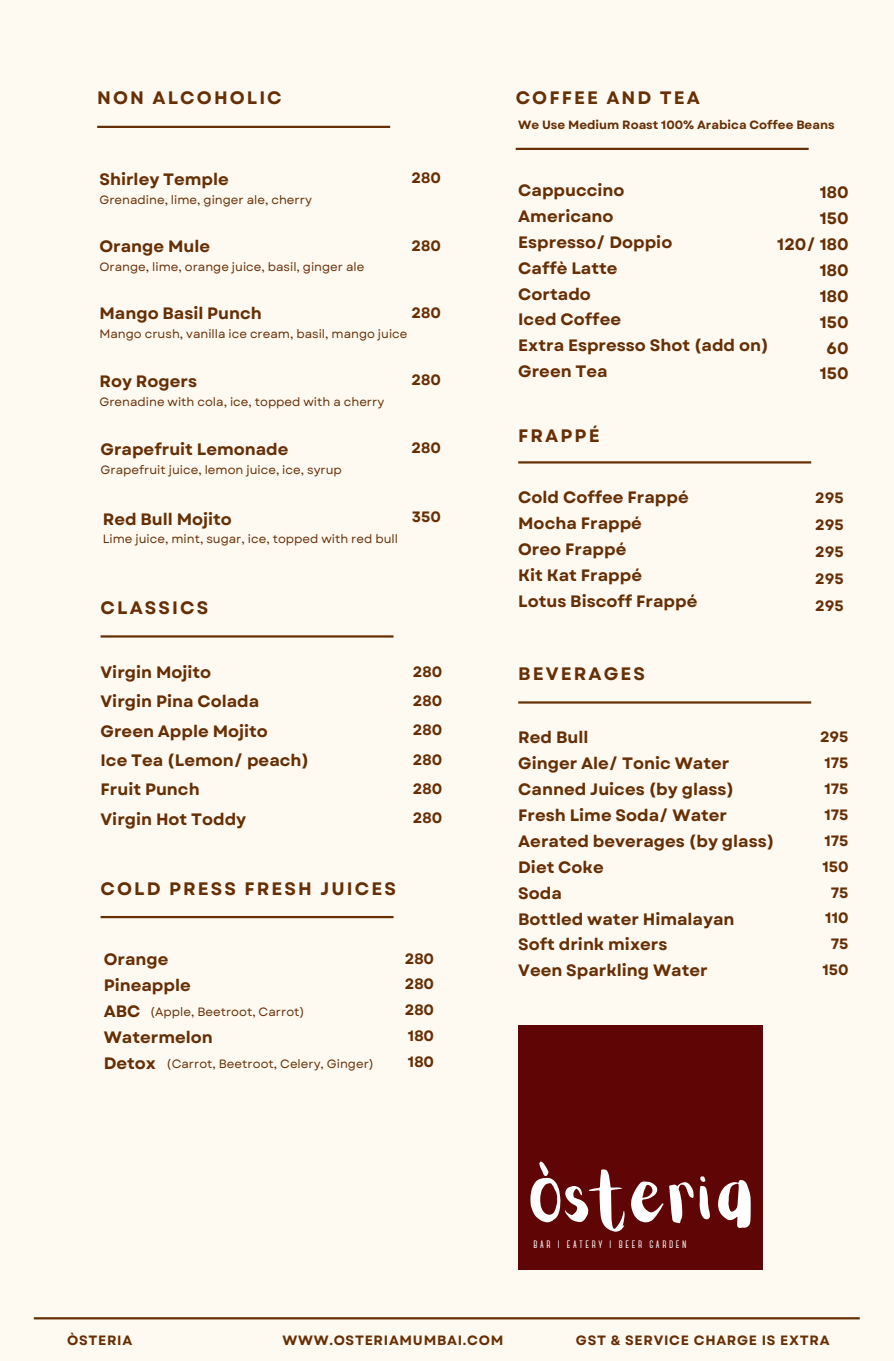
<style>
.page{position:relative;width:894px;height:1361px;background:#fff}
.page>*{position:absolute;margin:0;border:0;box-sizing:border-box;transform-origin:0 0}
.t1{font:59.55px "Aloja Extended";color:#fff}
.t2{font:700 18px "Garet";letter-spacing:.115em;color:#662f06}
.t3{font:700 16.5px/25.8px "Garet";color:#662f06}
.t4{font:700 15px/25.8px "Garet";color:#662f06;text-align:justify}
.t5{font:700 13.5px "Garet";letter-spacing:.055em;color:#662f06}
.t6{font:700 13.5px "Canter";letter-spacing:.19em;color:#fff}
.t7{font:12px "Garet";color:#662f06}
.t8{font:700 12px "Garet";color:#662f06}
</style>
<div class="page">
<div style="left:0;top:0;width:893px;height:1360px;background:#fffaf1"></div>
<hr style="left:34px;top:1316px;width:825px;height:3px;background:#662f06">
<hr style="left:100px;top:635px;width:293px;height:2px;background:#662f06">
<hr style="left:518px;top:701px;width:293px;height:2px;background:#662f06">
<hr style="left:515px;top:148px;width:293px;height:2px;background:#662f06">
<hr style="left:97px;top:126px;width:293px;height:2px;background:#662f06">
<div style="left:518px;top:1025px;width:244px;height:244px;background:#600505"></div>
<hr style="left:100px;top:915px;width:293px;height:3px;background:#662f06">
<hr style="left:518px;top:461px;width:293px;height:2px;background:#662f06">
<h3 class="t2" style="left:97px;top:85px;width:186px">NON ALCOHOLIC</h3>
<h3 class="t3" style="left:99px;top:166px;width:131px">Shirley Temple</h3>
<h5 class="t7" style="left:99px;top:191px;width:214px">Grenadine, lime, ginger ale, cherry</h5>
<p class="t3" style="left:99px;top:233px;width:112px">Orange Mule</p>
<p class="t7" style="left:99px;top:258px;width:266px">Orange, lime, orange juice, basil, ginger ale</p>
<p class="t4" style="left:411px;top:164px;width:31px">280</p>
<h2 class="t4" style="left:411px;top:232px;width:31px">280</h2>
<h4 class="t3" style="left:99px;top:300px;width:164px">Mango Basil Punch</h4>
<h4 class="t4" style="left:411px;top:299px;width:31px">280</h4>
<h4 class="t7" style="left:99px;top:325px;width:309px">Mango crush, vanilla ice cream, basil, mango juice</h4>
<h5 class="t3" style="left:99px;top:368px;width:99px">Roy Rogers</h5>
<h2 class="t7" style="left:99px;top:393px;width:286px">Grenadine with cola, ice, topped with a cherry</h2>
<h5 class="t4" style="left:411px;top:367px;width:31px">280</h5>
<p class="t3" style="left:100px;top:436px;width:189px">Grapefruit Lemonade</p>
<h3 class="t7" style="left:100px;top:461px;width:243px">Grapefruit juice, lemon juice, ice, syrup</h3>
<h3 class="t4" style="left:411px;top:435px;width:31px">280</h3>
<h2 class="t3" style="left:103px;top:506px;width:131px">Red Bull Mojito</h2>
<h6 class="t7" style="left:103px;top:530px;width:297px">Lime juice, mint, sugar, ice, topped with red bull</h6>
<h5 class="t4" style="left:412px;top:504px;width:31px">350</h5>
<h5 class="t2" style="left:100px;top:594px;width:109px">CLASSICS</h5>
<p class="t3" style="left:100px;top:657px;width:210px;line-height:29.2px">Virgin Mojito<br>Virgin Pina Colada<br>Green Apple Mojito<br>Ice Tea (Lemon/ peach)<br>Fruit Punch<br>Virgin Hot Toddy</p>
<h3 class="t4" style="left:412px;top:657px;width:31px;line-height:29.2px">280<br>280<br>280<br>280<br>280<br>280</h3>
<h2 class="t2" style="left:100px;top:875px;width:297px">COLD PRESS FRESH JUICES</h2>
<h3 class="t3" style="left:104px;top:946px;width:111px">Orange<br>Pineapple<br>ABC<br>Watermelon<br>Detox</h3>
<h5 class="t4" style="left:404px;top:945px;width:31px">280<br>280<br>280<br>180</h5>
<h1 class="t7" style="left:150px;top:1002px;width:156px">(Apple, Beetroot, Carrot)</h1>
<h5 class="t7" style="left:166px;top:1054px;width:209px">(Carrot, Beetroot, Celery, Ginger)</h5>
<h5 class="t4" style="left:408px;top:1048px;width:28px">180</h5>
<h5 class="t2" style="left:515px;top:85px;width:186px">COFFEE AND TEA</h5>
<p class="t8" style="left:518px;top:116px;width:318px">We Use Medium Roast 100% Arabica Coffee Beans</p>
<p class="t3" style="left:518px;top:177px;width:252px">Cappuccino<br>Americano<br>Espresso/ Doppio<br>Caffè Latte<br>Cortado<br>Iced Coffee<br>Extra Espresso Shot (add on)<br>Green Tea</p>
<h3 class="t3" style="left:777px;top:179px;width:73px;text-align:right">180<br>150<br>120/ 180<br>180<br>180<br>150<br>60<br>150</h3>
<h5 class="t2" style="left:518px;top:422px;width:83px">FRAPPÉ</h5>
<h3 class="t3" style="left:518px;top:484px;width:181px">Cold Coffee Frappé<br>Mocha Frappé<br>Oreo Frappé<br>Kit Kat Frappé<br>Lotus Biscoff Frappé</h3>
<h5 class="t2" style="left:518px;top:660px;width:128px">BEVERAGES</h5>
<h2 class="t4" style="left:815px;top:484px;width:30px;line-height:27px">295<br>295<br>295<br>295<br>295</h2>
<p class="t3" style="left:518px;top:724px;width:257px">Red Bull<br>Ginger Ale/ Tonic Water<br>Canned Juices (by glass)<br>Fresh Lime Soda/ Water<br>Aerated beverages (by glass)<br>Diet Coke<br>Soda<br>Bottled water Himalayan<br>Soft drink mixers<br>Veen Sparkling Water</p>
<h3 class="t4" style="left:819px;top:724px;width:30px;text-align:right">295<br>175<br>175<br>175<br>175<br>150<br>75<br>110<br>75<br>150</h3>
<h3 class="t1" style="left:530px;top:1174px;width:227px;rotate:-1deg">Òsteria</h3>
<h3 class="t6" style="left:533px;top:1237px;width:155px">bar i eatery i beer garden</h3>
<h2 class="t5" style="left:67px;top:1330px;width:67px">ÒSTERIA</h2>
<h3 class="t5" style="left:282px;top:1330px;width:222px">WWW.OSTERIAMUMBAI.COM</h3>
<h5 class="t5" style="left:576px;top:1330px;width:255px">GST &amp; SERVICE CHARGE IS EXTRA</h5>
</div>
